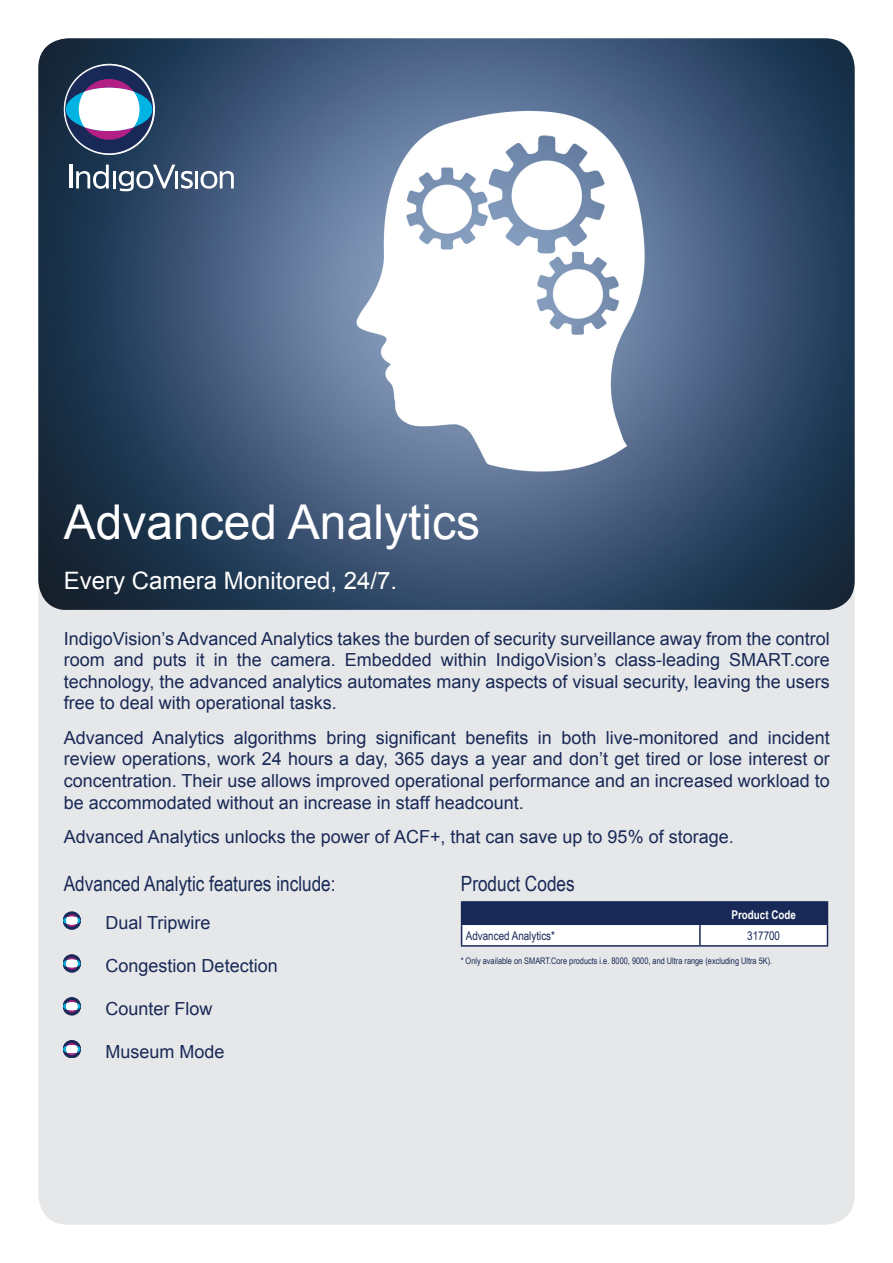
<style>
.page{position:relative;width:893px;height:1263px;background:#fff}
.page>*{position:absolute;margin:0;border:0;box-sizing:border-box;transform-origin:0 0}
.t1{font:48px "Arial";color:#fff}
.t2{font:24px "Arial";color:#fff}
.t3{font:21px "Arial Narrow";color:#182957}
.t4{font:18px/21.6px "Arial";color:#182957;text-align:justify}
.t5{font:12px "Arial Narrow";color:#182957}
.t6{font:700 12px "Arial Narrow";color:#fff}
.t7{font:9px "Arial Narrow";color:#182957}
</style>
<div class="page">
<div style="left:38px;top:610px;width:817px;height:615px;background:#e6e7e8"></div>
<img style="left:38px;top:38px;width:817px;height:572px">
<svg style="left:181px;top:171px;width:12px;height:18px"></svg>
<hr style="left:69px;top:164px;width:3px;height:24px;background:#fff">
<svg style="left:76px;top:165px;width:33px;height:24px"></svg>
<hr style="left:113px;top:171px;width:3px;height:17px;background:#fff">
<svg style="left:119px;top:165px;width:56px;height:26px"></svg>
<hr style="left:175px;top:171px;width:3px;height:17px;background:#fff">
<hr style="left:195px;top:171px;width:3px;height:17px;background:#fff">
<svg style="left:201px;top:171px;width:33px;height:18px"></svg>
<svg style="left:64px;top:64px;width:90px;height:90px"></svg>
<div style="left:66px;top:66px;width:86px;height:87px;background:#182957;border-radius:50%"></div>
<div style="left:79px;top:79px;width:60px;height:61px;background:#b41f85;border-radius:50%"></div>
<div style="left:66px;top:88px;width:86px;height:43px;background:#00b3e2;border-radius:50%"></div>
<svg style="left:79px;top:88px;width:61px;height:43px;background:#e4e9f1"></svg>
<hr style="left:461px;top:901px;width:239px;height:2px;background:#182957">
<hr style="left:700px;top:901px;width:128px;height:2px;background:#182957">
<svg style="left:461px;top:902px;width:367px;height:43px"></svg>
<hr style="left:461px;top:945px;width:239px;height:2px;background:#182957">
<hr style="left:700px;top:945px;width:128px;height:2px;background:#182957">
<div style="left:63px;top:912px;width:18px;height:17px;border:1px solid #182957;border-radius:50%"></div>
<svg style="left:63px;top:914px;width:18px;height:13px"></svg>
<svg style="left:63px;top:955px;width:18px;height:17px"></svg>
<div style="left:63px;top:955px;width:18px;height:17px;border:1px solid #182957;border-radius:50%"></div>
<svg style="left:63px;top:957px;width:18px;height:12px"></svg>
<svg style="left:63px;top:997px;width:18px;height:18px"></svg>
<div style="left:63px;top:997px;width:18px;height:18px;border:1px solid #182957;border-radius:50%"></div>
<svg style="left:63px;top:1000px;width:18px;height:12px"></svg>
<svg style="left:63px;top:1040px;width:18px;height:18px"></svg>
<div style="left:63px;top:1040px;width:18px;height:18px;border:1px solid #182957;border-radius:50%"></div>
<svg style="left:63px;top:1043px;width:18px;height:12px"></svg>
<h1 class="t1" style="left:64px;top:491px;width:418px">Advanced Analytics</h1>
<h2 class="t2" style="left:64px;top:565px;width:335px">Every Camera Monitored, 24/7.</h2>
<p class="t4" style="left:64px;top:628px;width:768px">IndigoVision’s Advanced Analytics takes the burden of security surveillance away from the control room and puts it in the camera. Embedded within IndigoVision’s class-leading SMART.core technology, the advanced analytics automates many aspects of visual security, leaving the users free to deal with operational tasks.</p>
<p class="t4" style="left:64px;top:727px;width:768px">Advanced Analytics algorithms bring significant benefits in both live-monitored and incident review operations, work 24 hours a day, 365 days a year and don’t get tired or lose interest or concentration. Their use allows improved operational performance and an increased workload to be accommodated without an increase in staff headcount.</p>
<p class="t4" style="left:64px;top:826px;width:671px">Advanced Analytics unlocks the power of ACF+, that can save up to 95% of storage.</p>
<p class="t3" style="left:64px;top:868px;width:273px">Advanced Analytic features include:</p>
<p class="t3" style="left:461px;top:868px;width:115px">Product Codes</p>
<p class="t6" style="left:731px;top:906px;width:66px">Product Code</p>
<p class="t5" style="left:466px;top:927px;width:91px">Advanced Analytics*</p>
<p class="t5" style="left:747px;top:927px;width:34px">317700</p>
<p class="t4" style="left:106px;top:912px;width:107px">Dual Tripwire</p>
<p class="t4" style="left:106px;top:955px;width:174px">Congestion Detection</p>
<p class="t4" style="left:106px;top:998px;width:109px">Counter Flow</p>
<p class="t4" style="left:106px;top:1041px;width:121px">Museum Mode</p>
<p class="t7" style="left:461px;top:954px;width:313px">* Only available on SMART.Core products i.e. 8000, 9000, and Ultra range (excluding Ultra 5K).</p>
</div>
